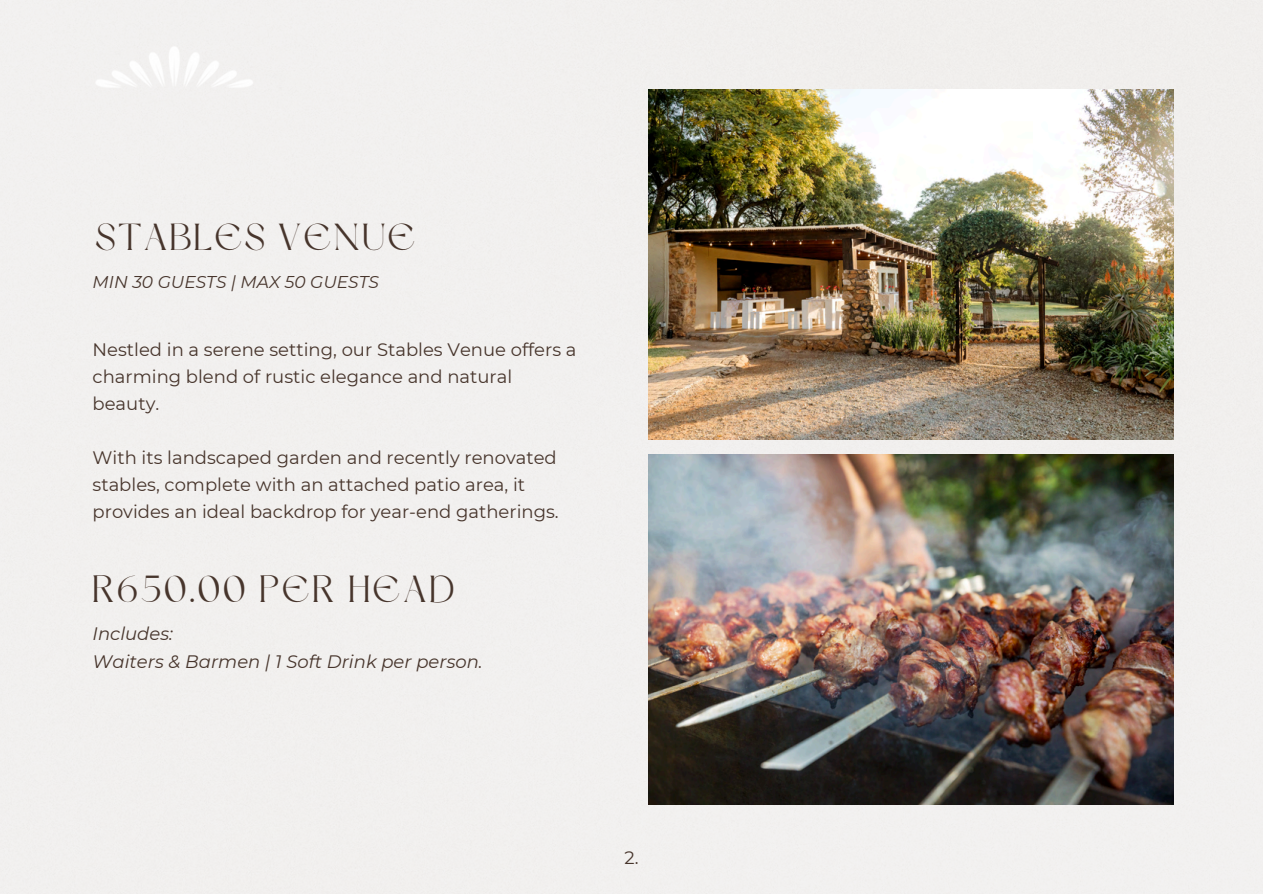
<style>
.page{position:relative;width:1263px;height:894px;background:#fff}
.page>*{position:absolute;margin:0;border:0;box-sizing:border-box;transform-origin:0 0}
.t1{font:37.5px "Dream Avenue";letter-spacing:.06em;color:#47352c}
.t2{font:18px/27px "Montserrat";color:#47352c}
.t3{font:italic 18px "Montserrat";color:#47352c}
.t4{font:italic 17.1px "Montserrat";color:#47352c}
</style>
<div class="page">
<div style="left:0;top:0;width:1263px;height:893px;background:#f1f0ef"></div>
<img style="left:649px;top:454px;width:524px;height:350px">
<img style="left:649px;top:89px;width:524px;height:350px">
<img style="left:65px;top:47px;width:216px;height:45px">
<h1 class="t1" style="left:95px;top:222px;width:322px">STABLES VENUE</h1>
<p class="t4" style="left:93px;top:272px;width:288px">MIN 30 GUESTS | MAX 50 GUESTS</p>
<h2 class="t2" style="left:93px;top:336px;width:485px">Nestled in a serene setting, our Stables Venue offers a charming blend of rustic elegance and natural beauty.</h2>
<p class="t2" style="left:93px;top:444px;width:468px">With its landscaped garden and recently renovated stables, complete with an attached patio area, it provides an ideal backdrop for year-end gatherings.</p>
<h1 class="t1" style="left:93px;top:574px;width:363px">R650.00 PER HEAD</h1>
<p class="t3" style="left:93px;top:622px;width:82px">Includes:</p>
<p class="t3" style="left:93px;top:650px;width:392px">Waiters &amp; Barmen | 1 Soft Drink per person.</p>
<p class="t2" style="left:624px;top:844px;width:16px">2.</p>
</div>
